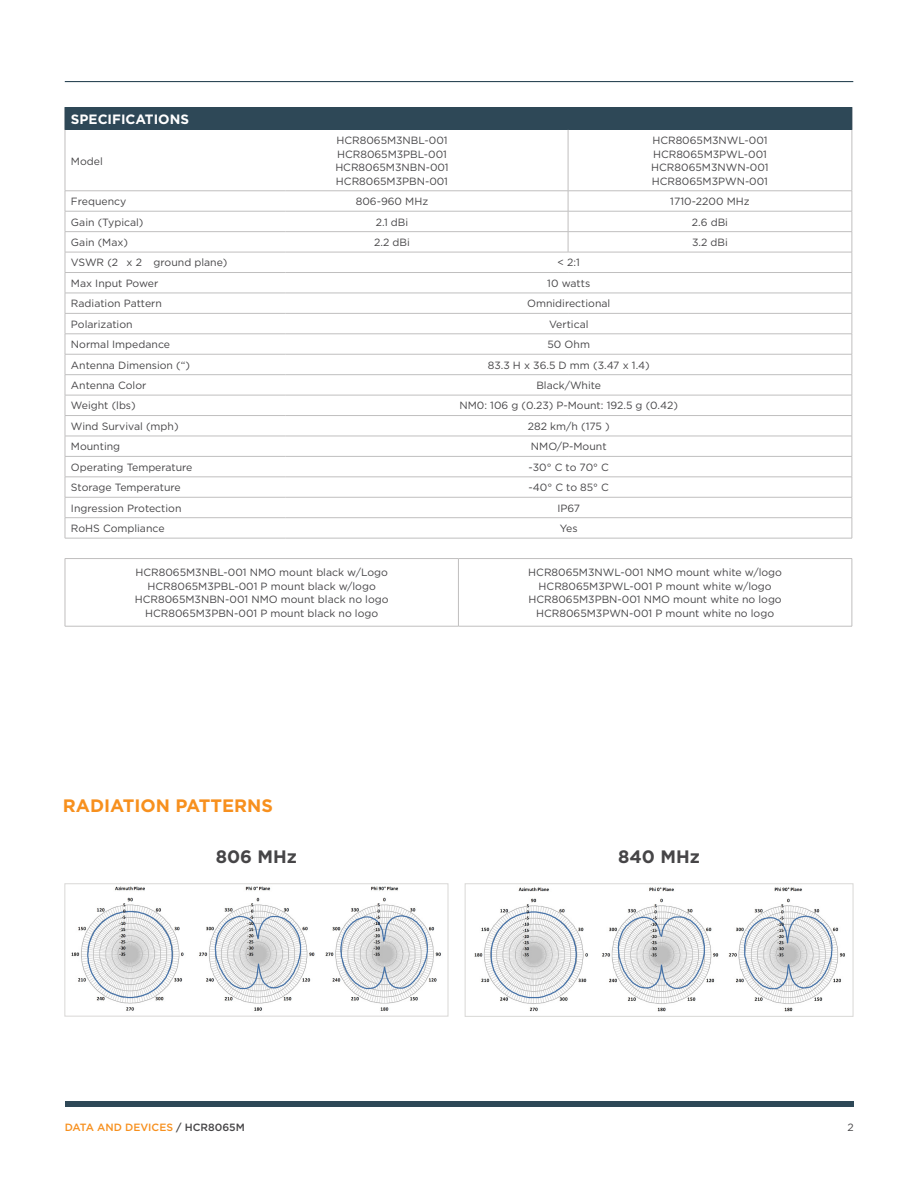
<style>
.page{position:relative;width:918px;height:1188px;background:#fff}
.page>*{position:absolute;margin:0;border:0;box-sizing:border-box;transform-origin:0 0}
.t1{font:700 18px "Gotham";color:#f7901e}
.t2{font:700 18px "Gotham";color:#464547}
.t3{font:700 13.5px "Gotham";color:#fff}
.t4{font:10.5px/13.5px "Gotham";color:#464547}
.t5{font:500 10.5px "Gotham";color:#f7901e}
.s1{color:#464547}
</style>
<div class="page">
<hr style="left:65px;top:81px;width:788px;height:1px;background:#2e4857">
<div style="left:65px;top:1101px;width:788px;height:6px;background:#2e4857"></div>
<img style="left:71px;top:886px;width:370px;height:125px">
<div style="left:65px;top:884px;width:383px;height:132px;border:1px solid #d9d8d6"></div>
<img style="left:474px;top:887px;width:371px;height:125px">
<div style="left:465px;top:884px;width:388px;height:133px;border:1px solid #d9d8d6"></div>
<div style="left:65px;top:107px;width:787px;height:23px;background:#2e4857"></div>
<hr style="left:65px;top:130px;width:1px;height:61px;background:#c0bfbf">
<hr style="left:568px;top:130px;width:1px;height:61px;background:#c0bfbf">
<hr style="left:852px;top:130px;width:1px;height:61px;background:#c0bfbf">
<hr style="left:65px;top:191px;width:151px;height:1px;background:#c0bfbf">
<hr style="left:216px;top:191px;width:70px;height:1px;background:#c0bfbf">
<hr style="left:286px;top:191px;width:282px;height:1px;background:#c0bfbf">
<hr style="left:568px;top:191px;width:284px;height:1px;background:#c0bfbf">
<hr style="left:65px;top:211px;width:151px;height:1px;background:#c0bfbf">
<hr style="left:216px;top:211px;width:70px;height:1px;background:#c0bfbf">
<hr style="left:286px;top:211px;width:282px;height:1px;background:#c0bfbf">
<hr style="left:568px;top:211px;width:284px;height:1px;background:#c0bfbf">
<hr style="left:65px;top:231px;width:151px;height:1px;background:#c0bfbf">
<hr style="left:216px;top:231px;width:70px;height:1px;background:#c0bfbf">
<hr style="left:286px;top:231px;width:282px;height:1px;background:#c0bfbf">
<hr style="left:568px;top:231px;width:284px;height:1px;background:#c0bfbf">
<svg style="left:568px;top:191px;width:1px;height:61px"></svg>
<hr style="left:65px;top:252px;width:151px;height:1px;background:#c0bfbf">
<hr style="left:216px;top:252px;width:70px;height:1px;background:#c0bfbf">
<hr style="left:286px;top:252px;width:282px;height:1px;background:#c0bfbf">
<hr style="left:568px;top:252px;width:284px;height:1px;background:#c0bfbf">
<hr style="left:65px;top:272px;width:151px;height:1px;background:#c0bfbf">
<hr style="left:216px;top:272px;width:70px;height:1px;background:#c0bfbf">
<hr style="left:286px;top:272px;width:282px;height:1px;background:#c0bfbf">
<hr style="left:568px;top:272px;width:284px;height:1px;background:#c0bfbf">
<hr style="left:65px;top:293px;width:151px;height:1px;background:#c0bfbf">
<hr style="left:216px;top:293px;width:70px;height:1px;background:#c0bfbf">
<hr style="left:286px;top:293px;width:282px;height:1px;background:#c0bfbf">
<hr style="left:568px;top:293px;width:284px;height:1px;background:#c0bfbf">
<hr style="left:65px;top:313px;width:151px;height:1px;background:#c0bfbf">
<hr style="left:216px;top:313px;width:70px;height:1px;background:#c0bfbf">
<hr style="left:286px;top:313px;width:282px;height:1px;background:#c0bfbf">
<hr style="left:568px;top:313px;width:284px;height:1px;background:#c0bfbf">
<hr style="left:65px;top:334px;width:151px;height:1px;background:#c0bfbf">
<hr style="left:216px;top:334px;width:70px;height:1px;background:#c0bfbf">
<hr style="left:286px;top:334px;width:282px;height:1px;background:#c0bfbf">
<hr style="left:568px;top:334px;width:284px;height:1px;background:#c0bfbf">
<hr style="left:65px;top:354px;width:151px;height:1px;background:#c0bfbf">
<hr style="left:216px;top:354px;width:70px;height:1px;background:#c0bfbf">
<hr style="left:286px;top:354px;width:282px;height:1px;background:#c0bfbf">
<hr style="left:568px;top:354px;width:284px;height:1px;background:#c0bfbf">
<hr style="left:65px;top:374px;width:151px;height:1px;background:#c0bfbf">
<hr style="left:216px;top:374px;width:70px;height:1px;background:#c0bfbf">
<hr style="left:286px;top:374px;width:282px;height:1px;background:#c0bfbf">
<hr style="left:568px;top:374px;width:284px;height:1px;background:#c0bfbf">
<hr style="left:65px;top:395px;width:151px;height:1px;background:#c0bfbf">
<hr style="left:216px;top:395px;width:70px;height:1px;background:#c0bfbf">
<hr style="left:286px;top:395px;width:282px;height:1px;background:#c0bfbf">
<hr style="left:568px;top:395px;width:284px;height:1px;background:#c0bfbf">
<hr style="left:65px;top:415px;width:151px;height:1px;background:#c0bfbf">
<hr style="left:216px;top:415px;width:70px;height:1px;background:#c0bfbf">
<hr style="left:286px;top:415px;width:282px;height:1px;background:#c0bfbf">
<hr style="left:568px;top:415px;width:284px;height:1px;background:#c0bfbf">
<hr style="left:65px;top:436px;width:151px;height:1px;background:#c0bfbf">
<hr style="left:216px;top:436px;width:70px;height:1px;background:#c0bfbf">
<hr style="left:286px;top:436px;width:282px;height:1px;background:#c0bfbf">
<hr style="left:568px;top:436px;width:284px;height:1px;background:#c0bfbf">
<hr style="left:65px;top:456px;width:151px;height:1px;background:#c0bfbf">
<hr style="left:216px;top:456px;width:70px;height:1px;background:#c0bfbf">
<hr style="left:286px;top:456px;width:282px;height:1px;background:#c0bfbf">
<hr style="left:568px;top:456px;width:284px;height:1px;background:#c0bfbf">
<hr style="left:65px;top:477px;width:151px;height:1px;background:#c0bfbf">
<hr style="left:216px;top:477px;width:70px;height:1px;background:#c0bfbf">
<hr style="left:286px;top:477px;width:282px;height:1px;background:#c0bfbf">
<hr style="left:568px;top:477px;width:284px;height:1px;background:#c0bfbf">
<hr style="left:65px;top:497px;width:151px;height:1px;background:#c0bfbf">
<hr style="left:216px;top:497px;width:70px;height:1px;background:#c0bfbf">
<hr style="left:286px;top:497px;width:282px;height:1px;background:#c0bfbf">
<hr style="left:568px;top:497px;width:284px;height:1px;background:#c0bfbf">
<hr style="left:65px;top:517px;width:151px;height:1px;background:#c0bfbf">
<svg style="left:65px;top:191px;width:1px;height:347px"></svg>
<hr style="left:216px;top:517px;width:70px;height:1px;background:#c0bfbf">
<hr style="left:286px;top:517px;width:282px;height:1px;background:#c0bfbf">
<hr style="left:568px;top:517px;width:284px;height:1px;background:#c0bfbf">
<hr style="left:65px;top:538px;width:151px;height:1px;background:#c0bfbf">
<hr style="left:216px;top:538px;width:70px;height:1px;background:#c0bfbf">
<hr style="left:286px;top:538px;width:282px;height:1px;background:#c0bfbf">
<hr style="left:568px;top:538px;width:284px;height:1px;background:#c0bfbf">
<svg style="left:852px;top:191px;width:1px;height:347px"></svg>
<svg style="left:852px;top:107px;width:1px;height:23px"></svg>
<hr style="left:65px;top:559px;width:1px;height:67px;background:#c0bfbf">
<hr style="left:65px;top:558px;width:393px;height:1px;background:#c0bfbf">
<hr style="left:458px;top:558px;width:394px;height:1px;background:#c0bfbf">
<hr style="left:65px;top:626px;width:393px;height:1px;background:#c0bfbf">
<hr style="left:458px;top:626px;width:394px;height:1px;background:#c0bfbf">
<hr style="left:458px;top:559px;width:1px;height:67px;background:#c0bfbf">
<hr style="left:852px;top:559px;width:1px;height:67px;background:#c0bfbf">
<p class="t3" style="left:71px;top:110px;width:120px">SPECIFICATIONS</p>
<p class="t4" style="left:71px;top:154px;width:33px">Model</p>
<p class="t4" style="left:335px;top:134px;width:115px">HCR8065M3NBL-001<br>HCR8065M3PBL-001<br>HCR8065M3NBN-001<br>HCR8065M3PBN-001</p>
<p class="t4" style="left:651px;top:134px;width:119px">HCR8065M3NWL-001<br>HCR8065M3PWL-001<br>HCR8065M3NWN-001<br>HCR8065M3PWN-001</p>
<p class="t4" style="left:71px;top:195px;width:57px">Frequency</p>
<p class="t4" style="left:356px;top:195px;width:74px">806-960 MHz</p>
<p class="t4" style="left:670px;top:195px;width:81px">1710-2200 MHz</p>
<p class="t4" style="left:71px;top:215px;width:74px">Gain (Typical)</p>
<p class="t4" style="left:376px;top:215px;width:34px">2.1 dBi</p>
<p class="t4" style="left:692px;top:215px;width:38px">2.6 dBi</p>
<p class="t4" style="left:71px;top:235px;width:59px">Gain (Max)</p>
<p class="t4" style="left:374px;top:235px;width:37px">2.2 dBi</p>
<p class="t4" style="left:692px;top:235px;width:37px">3.2 dBi</p>
<p class="t4" style="left:71px;top:256px;width:158px">VSWR (2′ x 2 ′ ground plane)</p>
<p class="t4" style="left:558px;top:256px;width:24px">&lt; 2:1</p>
<p class="t4" style="left:71px;top:276px;width:89px">Max Input Power</p>
<p class="t4" style="left:547px;top:276px;width:44px">10 watts</p>
<p class="t4" style="left:71px;top:297px;width:93px">Radiation Pattern</p>
<p class="t4" style="left:527px;top:297px;width:85px">Omnidirectional</p>
<p class="t4" style="left:71px;top:317px;width:63px">Polarization</p>
<p class="t4" style="left:549px;top:317px;width:41px">Vertical</p>
<p class="t4" style="left:71px;top:337px;width:101px">Normal Impedance</p>
<p class="t4" style="left:548px;top:337px;width:44px">50 Ohm</p>
<p class="t4" style="left:71px;top:358px;width:121px">Antenna Dimension (“)</p>
<p class="t4" style="left:488px;top:358px;width:164px">83.3 H x 36.5 D mm (3.47 x 1.4)</p>
<p class="t4" style="left:71px;top:378px;width:77px">Antenna Color</p>
<p class="t4" style="left:536px;top:378px;width:66px">Black/White</p>
<p class="t4" style="left:71px;top:399px;width:66px">Weight (lbs)</p>
<p class="t4" style="left:460px;top:399px;width:220px">NM0: 106 g (0.23) P-Mount: 192.5 g (0.42)</p>
<p class="t4" style="left:71px;top:419px;width:109px">Wind Survival (mph)</p>
<p class="t4" style="left:528px;top:419px;width:83px">282 km/h (175 )</p>
<p class="t4" style="left:71px;top:440px;width:51px">Mounting</p>
<p class="t4" style="left:531px;top:440px;width:77px">NMO/P-Mount</p>
<p class="t4" style="left:71px;top:460px;width:123px">Operating Temperature</p>
<p class="t4" style="left:529px;top:460px;width:82px">-30° C to 70° C</p>
<p class="t4" style="left:71px;top:480px;width:111px">Storage Temperature</p>
<p class="t4" style="left:529px;top:480px;width:82px">-40° C to 85° C</p>
<p class="t4" style="left:71px;top:501px;width:112px">Ingression Protection</p>
<p class="t4" style="left:557px;top:501px;width:24px">IP67</p>
<p class="t4" style="left:71px;top:521px;width:95px">RoHS Compliance</p>
<p class="t4" style="left:560px;top:521px;width:19px">Yes</p>
<p class="t4" style="left:135px;top:566px;width:255px;text-align:center">HCR8065M3NBL-001 NMO mount black w/Logo HCR8065M3PBL-001 P mount black w/logo HCR8065M3NBN-001 NMO mount black no logo HCR8065M3PBN-001 P mount black no logo</p>
<p class="t4" style="left:528px;top:566px;width:255px;text-align:center">HCR8065M3NWL-001 NMO mount white w/logo HCR8065M3PWL-001 P mount white w/logo HCR8065M3PBN-001 NMO mount white no logo HCR8065M3PWN-001 P mount white no logo</p>
<h1 class="t1" style="left:63px;top:794px;width:212px">RADIATION PATTERNS</h1>
<h1 class="t2" style="left:216px;top:844px;width:83px">806 MHz</h1>
<h1 class="t2" style="left:618px;top:844px;width:83px">840 MHz</h1>
<p class="t5" style="left:65px;top:1120px;width:182px">DATA AND DEVICES <span class="s1">/ HCR8065M</span></p>
<p class="t4" style="left:848px;top:1120px;width:8px">2</p>
</div>
